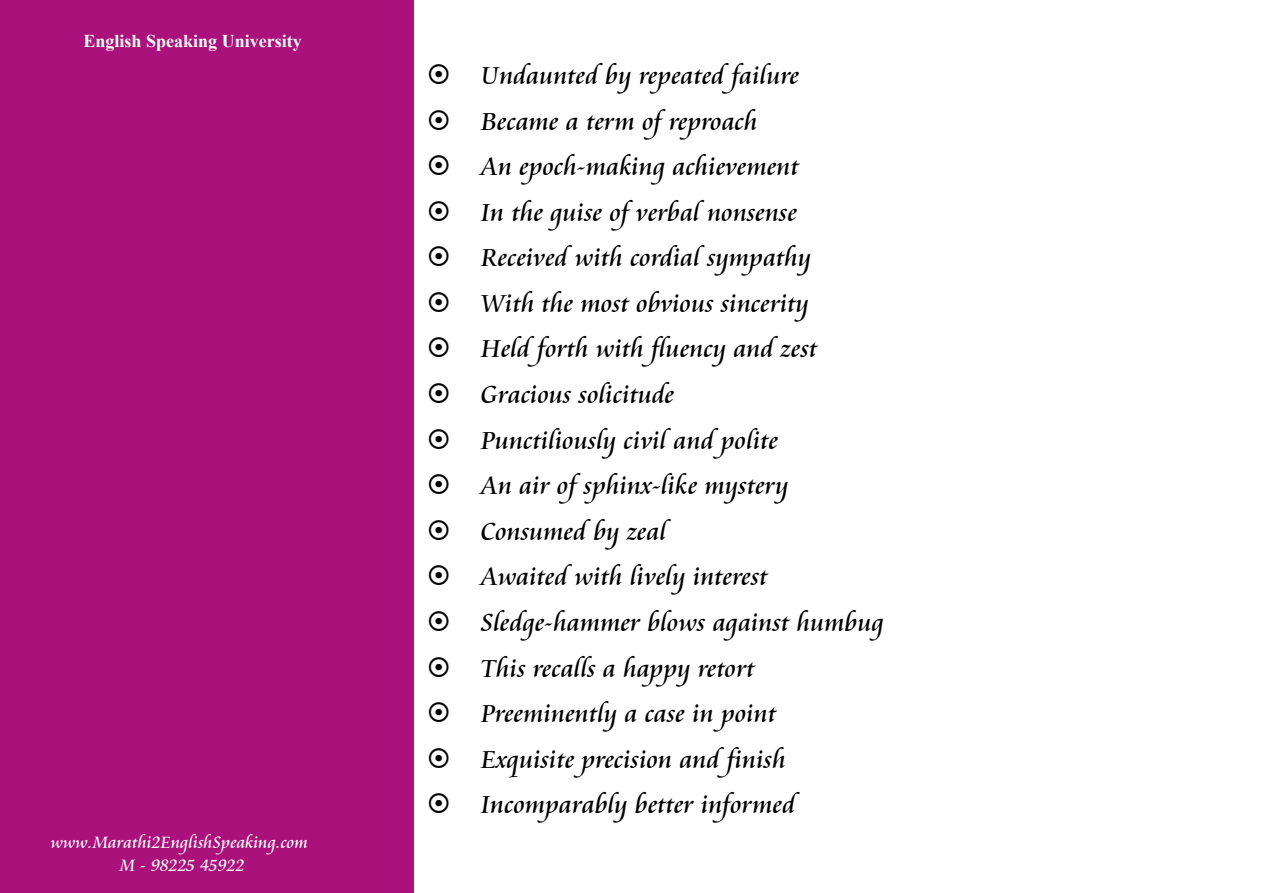
<style>
.page{position:relative;width:1263px;height:893px;background:#fff}
.page>*{position:absolute;margin:0;border:0;box-sizing:border-box;transform-origin:0 0}
.t1{font:27px "Cataneo BT";color:#000}
.t2{font:18px/23.4px "Cataneo BT";color:#fff;text-align:center}
.t3{font:700 18px "Times New Roman";color:#fff}
</style>
<div class="page">
<div style="left:0;top:0;width:414px;height:893px;background:#aa117a"></div>
<p class="t3" style="left:83px;top:34px;width:220px">English Speaking University</p>
<p class="t2" style="left:51px;top:832px;width:259px">www.Marathi2EnglishSpeaking.com<br>M - 98225 45922</p>
<p class="t1" style="left:427px;top:63px;width:374px">▪ Undaunted by repeated failure</p>
<p class="t1" style="left:427px;top:108px;width:333px">▪ Became a term ofreproach</p>
<p class="t1" style="left:427px;top:154px;width:374px">▪ An epoch-making achievement</p>
<p class="t1" style="left:427px;top:199px;width:372px">▪ In the guise ofverbal nonsense</p>
<p class="t1" style="left:427px;top:245px;width:386px">▪ Received with cordial sympathy</p>
<p class="t1" style="left:427px;top:291px;width:384px">▪ With the most obvious sincerity</p>
<p class="t1" style="left:427px;top:336px;width:392px">▪ Held forth with fluency and zest</p>
<p class="t1" style="left:427px;top:382px;width:249px">▪ Gracious solicitude</p>
<p class="t1" style="left:427px;top:427px;width:353px">▪ Punctiliously civil and polite</p>
<p class="t1" style="left:427px;top:473px;width:364px">▪ An air ofsphinx-like mystery</p>
<p class="t1" style="left:427px;top:519px;width:241px">▪ Consumed by zeal</p>
<p class="t1" style="left:427px;top:564px;width:343px">▪ Awaited with lively interest</p>
<p class="t1" style="left:427px;top:610px;width:459px">▪ Sledge-hammer blows against humbug</p>
<p class="t1" style="left:427px;top:655px;width:329px">▪ This recalls a happy retort</p>
<p class="t1" style="left:427px;top:701px;width:351px">▪ Preeminently a case in point</p>
<p class="t1" style="left:427px;top:746px;width:361px">▪ Exquisite precision and finish</p>
<p class="t1" style="left:427px;top:792px;width:370px">▪ Incomparably better informed</p>
</div>
